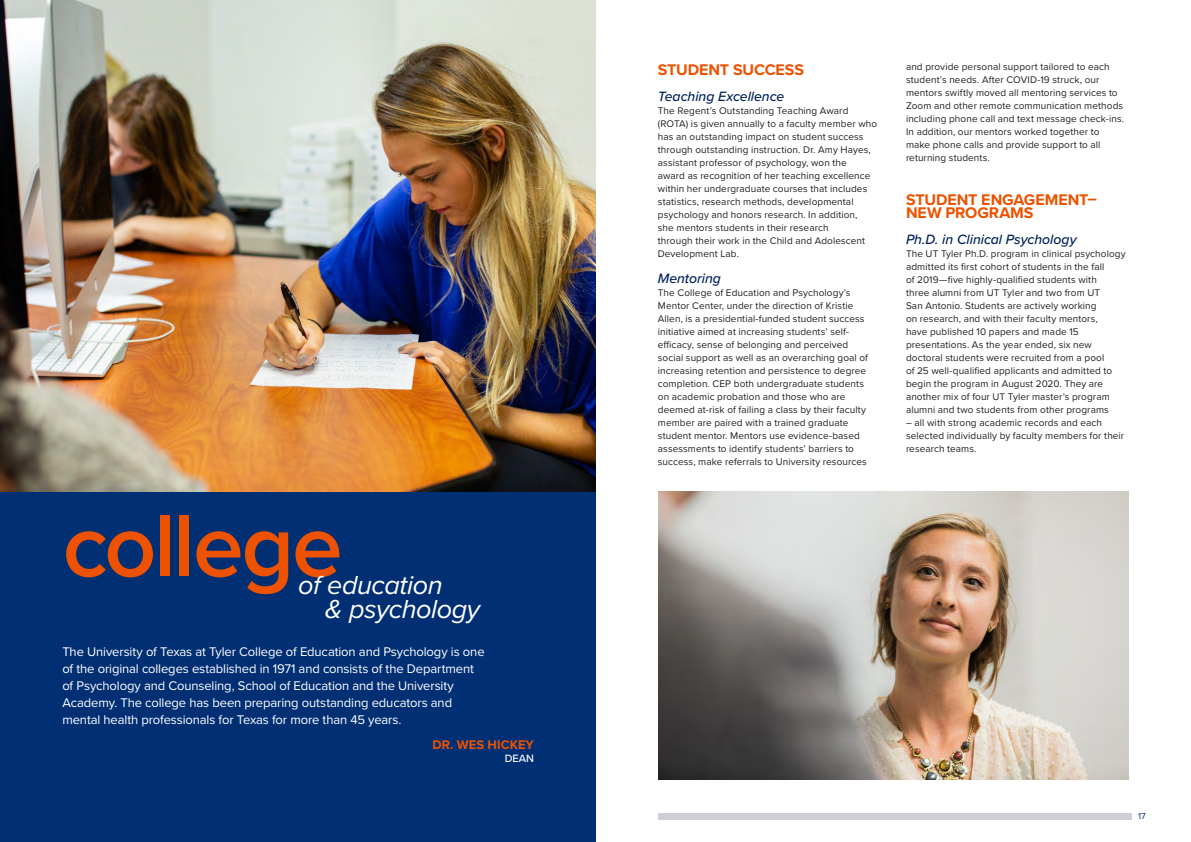
<style>
.page{position:relative;width:1191px;height:842px;background:#fff}
.page>*{position:absolute;margin:0;border:0;box-sizing:border-box;transform-origin:0 0}
.SecHeader-Lg-Orange{font:600 91px "Proxima Nova";letter-spacing:-.025em;color:#ed5200}
.SecHeader-Sm-White{font:italic 27px/24px "Proxima Nova";letter-spacing:-.015em;color:#fff}
.t1{font:700 16px/13px "Proxima Nova";letter-spacing:-.005em;color:#ed5200}
.t2{font:italic 500 14px "Proxima Nova";letter-spacing:-.005em;color:#00205b}
.CollegeIntro-BodyCop{font:13px/17px "Proxima Nova";letter-spacing:-.01em;color:#fff}
.Signatures{font:700 13px "Proxima Nova";color:#ed5200}
.Signatures-2{font:500 11px "Proxima Nova";color:#fff}
.t3{font:10px/13px "Proxima Nova";letter-spacing:.01em;color:#231f20}
.t4{font:9px "Proxima Nova";color:#002f73}
</style>
<div class="page">
<div style="left:658px;top:813px;width:473px;height:6px;background:#cecfd6"></div>
<div style="left:0;top:491px;width:595px;height:351px;background:#002f73"></div>
<img style="left:0;top:0;width:595px;height:491px">
<img style="left:658px;top:491px;width:470px;height:289px">
<p class="SecHeader-Lg-Orange" style="left:63px;top:478px;width:281px">college</p>
<p class="SecHeader-Sm-White" style="left:325px;top:572px;width:156px;text-indent:-27px">of education<br>&amp; psychology</p>
<p class="CollegeIntro-BodyCop" style="left:62px;top:643px;width:424px">The University of Texas at Tyler College of Education and Psychology is one of the original colleges established in 1971 and consists of the Department of Psychology and Counseling, School of Education and the University Academy. The college has been preparing outstanding educators and mental health professionals for Texas for more than 45 years.</p>
<p class="Signatures" style="left:432px;top:735px;width:103px">DR. WES HICKEY</p>
<p class="Signatures-2" style="left:505px;top:750px;width:31px">DEAN</p>
<h1 class="t1" style="left:658px;top:63px;width:148px">STUDENT SUCCESS</h1>
<h2 class="t2" style="left:658px;top:86px;width:128px">Teaching Excellence</h2>
<h2 class="t3" style="left:658px;top:104px;width:221px">The Regent’s Outstanding Teaching Award (ROTA) is given annually to a faculty member who has an outstanding impact on student success through outstanding instruction. Dr. Amy Hayes, assistant professor of psychology, won the<br>award as recognition of her teaching excellence within her undergraduate courses that includes statistics, research methods, developmental psychology and honors research. In addition,<br>she mentors students in their research<br>through their work in the Child and Adolescent Development Lab.</h2>
<h2 class="t2" style="left:658px;top:268px;width:65px">Mentoring</h2>
<h2 class="t3" style="left:658px;top:286px;width:212px">The College of Education and Psychology’s Mentor Center, under the direction of Kristie Allen, is a presidential-funded student success initiative aimed at increasing students’ self&shy;efficacy, sense of belonging and perceived social support as well as an overarching goal of increasing retention and persistence to degree completion. CEP both undergraduate students on academic probation and those who are deemed at-risk of failing a class by their faculty member are paired with a trained graduate student mentor. Mentors use evidence-based assessments to identify students’ barriers to success, make referrals to University resources</h2>
<h2 class="t3" style="left:906px;top:60px;width:220px">and provide personal support tailored to each student’s needs. After COVID-19 struck, our mentors swiftly moved all mentoring services to Zoom and other remote communication methods including phone call and text message check-ins.<br>In addition, our mentors worked together to make phone calls and provide support to all returning students.</h2>
<h1 class="t1" style="left:906px;top:193px;width:192px">STUDENT ENGAGEMENT–<br>NEW PROGRAMS</h1>
<h2 class="t2" style="left:906px;top:229px;width:172px">Ph.D. in Clinical Psychology</h2>
<h2 class="t3" style="left:906px;top:247px;width:221px">The UT Tyler Ph.D. program in clinical psychology admitted its first cohort of students in the fall<br>of 2019—five highly-qualified students with<br>three alumni from UT Tyler and two from UT<br>San Antonio. Students are actively working<br>on research, and with their faculty mentors,<br>have published 10 papers and made 15 presentations. As the year ended, six new doctoral students were recruited from a pool<br>of 25 well-qualified applicants and admitted to begin the program in August 2020. They are another mix of four UT Tyler master’s program alumni and two students from other programs</h2>
<h2 class="t3" style="left:906px;top:416px;width:220px">– all with strong academic records and each selected individually by faculty members for their research teams.</h2>
<p class="t4" style="left:1138px;top:809px;width:9px">17</p>
</div>
